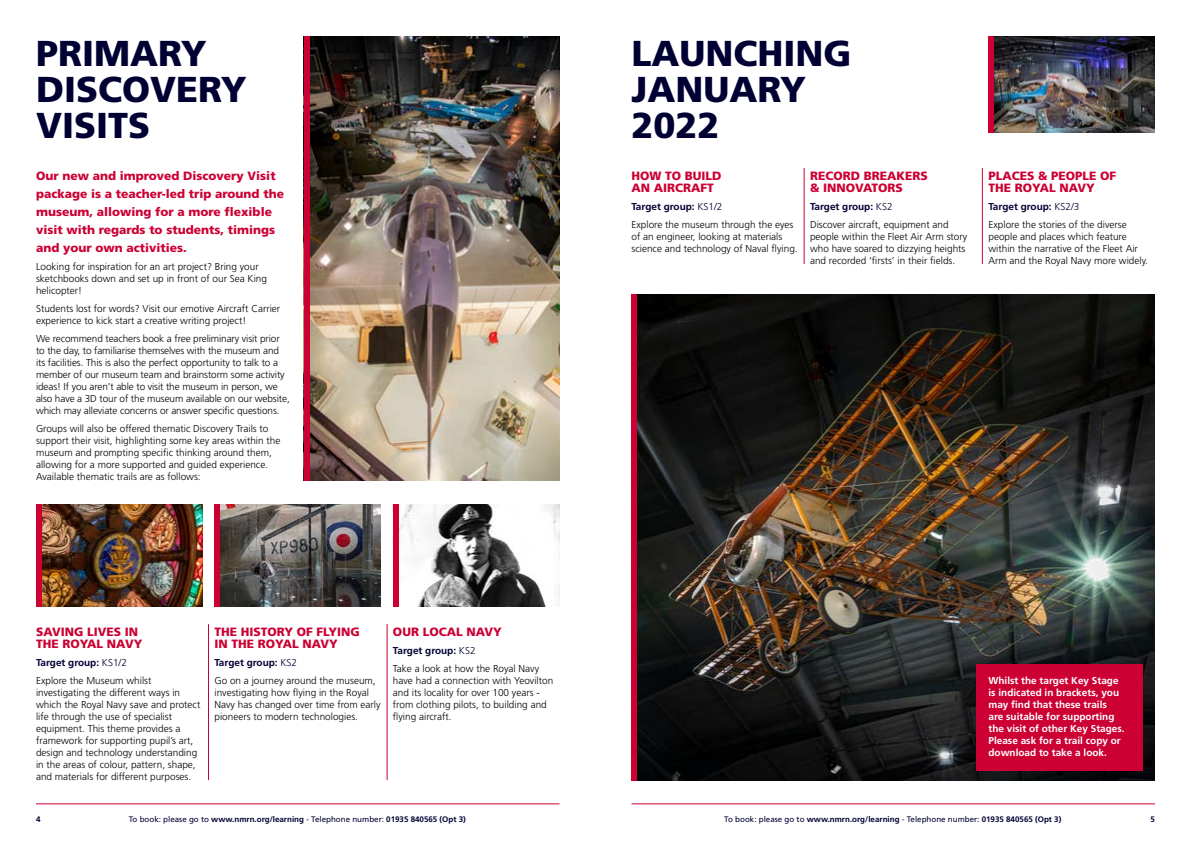
<style>
.page{position:relative;width:1191px;height:842px;background:#fff}
.page>*{position:absolute;margin:0;border:0;box-sizing:border-box;transform-origin:0 0}
.t1{font:900 36px/36px "Frutiger LT Std";color:#003}
.t2{font:900 12px/12px "Frutiger LT Std";color:#c03}
.t3{font:300 10px/12px "Frutiger LT Std";color:#000}
.t4{font:700 10px/12px "Frutiger LT Std";color:#fff}
.t5{font:700 8px "Frutiger LT Std";color:#003}
.s1{font-weight:700;color:#003}
.s2{color:#003}
.s3{font-weight:400}
</style>
<div class="page">
<hr style="left:36px;top:804px;width:523px;height:1px;background:#c03">
<hr style="left:631px;top:804px;width:524px;height:1px;background:#c03">
<hr style="left:208px;top:624px;width:1px;height:156px;background:#c03">
<hr style="left:387px;top:624px;width:1px;height:156px;background:#c03">
<hr style="left:804px;top:168px;width:1px;height:96px;background:#c03">
<hr style="left:982px;top:168px;width:1px;height:96px;background:#c03">
<img style="left:637px;top:294px;width:518px;height:486px">
<div style="left:976px;top:664px;width:167px;height:106px;background:#c03"></div>
<img style="left:309px;top:36px;width:250px;height:444px">
<img style="left:399px;top:504px;width:160px;height:102px">
<img style="left:220px;top:504px;width:161px;height:102px">
<img style="left:42px;top:504px;width:160px;height:102px">
<div style="left:36px;top:504px;width:6px;height:102px;background:#c03"></div>
<div style="left:214px;top:504px;width:6px;height:102px;background:#c03"></div>
<div style="left:393px;top:504px;width:6px;height:102px;background:#c03"></div>
<img style="left:994px;top:36px;width:161px;height:96px">
<div style="left:988px;top:36px;width:6px;height:96px;background:#c03"></div>
<div style="left:304px;top:36px;width:5px;height:444px;background:#c03"></div>
<div style="left:631px;top:294px;width:6px;height:486px;background:#c03"></div>
<h1 class="t1" style="left:36px;top:35px;width:212px">PRIMARY<br>DISCOVERY<br>VISITS</h1>
<p class="t2" style="left:36px;top:167px;width:249px;line-height:18px">Our new and improved Discovery Visit package is a teacher-led trip around the museum, allowing for a more flexible visit with regards to students, timings and your own activities.</p>
<p class="t3" style="left:36px;top:261px;width:233px">Looking for inspiration for an art project? Bring your sketchbooks down and set up in front of our Sea King helicopter!</p>
<p class="t3" style="left:36px;top:303px;width:246px">Students lost for words? Visit our emotive Aircraft Carrier experience to kick start a creative writing project!</p>
<p class="t3" style="left:36px;top:333px;width:255px">We recommend teachers book a free preliminary visit prior to the day, to familiarise themselves with the museum and its facilities. This is also the perfect opportunity to talk to a member of our museum team and brainstorm some activity ideas! If you aren’t able to visit the museum in person, we also have a 3D tour of the museum available on our website, which may alleviate concerns or answer specific questions.</p>
<p class="t3" style="left:36px;top:423px;width:246px">Groups will also be offered thematic Discovery Trails to support their visit, highlighting some key areas within the museum and prompting specific thinking around them, allowing for a more supported and guided experience.<br>Available thematic trails are as follows:</p>
<p class="t2" style="left:36px;top:626px;width:108px">SAVING LIVES IN<br>THE ROYAL NAVY</p>
<p class="t3" style="left:36px;top:654px;width:117px;line-height:18px"><span class="s1">Target group:</span> <span class="s2">KS1/2<br></span>Explore the Museum whilst</p>
<p class="t3" style="left:36px;top:687px;width:166px">investigating the different ways in which the Royal Navy save and protect life through the use of specialist equipment. This theme provides a framework for supporting pupil’s art, design and technology understanding in the areas of colour, pattern, shape, and materials for different purposes.</p>
<p class="t2" style="left:214px;top:626px;width:147px">THE HISTORY OF FLYING<br>IN THE ROYAL NAVY</p>
<p class="t3" style="left:214px;top:654px;width:163px;line-height:18px"><span class="s1">Target group:</span> <span class="s2">KS2<br></span>Go on a journey around the museum,</p>
<p class="t3" style="left:214px;top:687px;width:167px">investigating how flying in the Royal<br>Navy has changed over time from early pioneers to modern technologies.</p>
<p class="t2" style="left:393px;top:626px;width:110px">OUR LOCAL NAVY</p>
<p class="t3" style="left:393px;top:642px;width:148px;line-height:18px"><span class="s1">Target group:</span> <span class="s2">KS2<br></span>Take a look at how the Royal Navy</p>
<p class="t3" style="left:393px;top:675px;width:162px">have had a connection with Yeovilton and its locality for over 100 years - from clothing pilots, to building and flying aircraft.</p>
<h1 class="t1" style="left:631px;top:35px;width:222px">LAUNCHING<br>JANUARY<br>2022</h1>
<p class="t2" style="left:631px;top:170px;width:92px">HOW TO BUILD<br>AN AIRCRAFT</p>
<p class="t3" style="left:631px;top:198px;width:163px;line-height:18px"><span class="s1">Target group:</span> <span class="s2">KS1/2<br></span>Explore the museum through the eyes</p>
<p class="t3" style="left:631px;top:231px;width:168px">of an engineer, looking at materials science and technology of Naval flying.</p>
<p class="t2" style="left:810px;top:170px;width:119px">RECORD BREAKERS &amp; INNOVATORS</p>
<p class="t3" style="left:810px;top:198px;width:140px;line-height:18px"><span class="s1">Target group:</span> <span class="s2">KS2<br></span>Discover aircraft, equipment and</p>
<p class="t3" style="left:810px;top:231px;width:159px">people within the Fleet Air Arm story who have soared to dizzying heights and recorded ‘firsts’ in their fields.</p>
<p class="t2" style="left:988px;top:170px;width:129px">PLACES &amp; PEOPLE OF<br>THE ROYAL NAVY</p>
<p class="t3" style="left:988px;top:198px;width:140px;line-height:18px"><span class="s1">Target group:</span> <span class="s2">KS2/3<br></span>Explore the stories of the diverse</p>
<p class="t3" style="left:988px;top:231px;width:161px">people and places which feature within the narrative of the Fleet Air<br>Arm and the Royal Navy more widely.</p>
<p class="t4" style="left:988px;top:675px;width:138px">Whilst the target Key Stage is indicated in brackets, you may find that these trails<br>are suitable for supporting the visit of other Key Stages.<br>Please ask for a trail copy or download to take a look.</p>
<p class="t5" style="left:36px;top:815px;width:6px">4</p>
<p class="t5" style="left:129px;top:815px;width:338px"><span class="s3">To book: please go to</span> www.nmrn.org/learning <span class="s3">- Telephone number:</span> 01935 840565 (Opt 3)</p>
<p class="t5" style="left:724px;top:815px;width:338px"><span class="s3">To book: please go to</span> www.nmrn.org/learning <span class="s3">- Telephone number:</span> 01935 840565 (Opt 3)</p>
<p class="t5" style="left:1150px;top:815px;width:6px">5</p>
</div>
